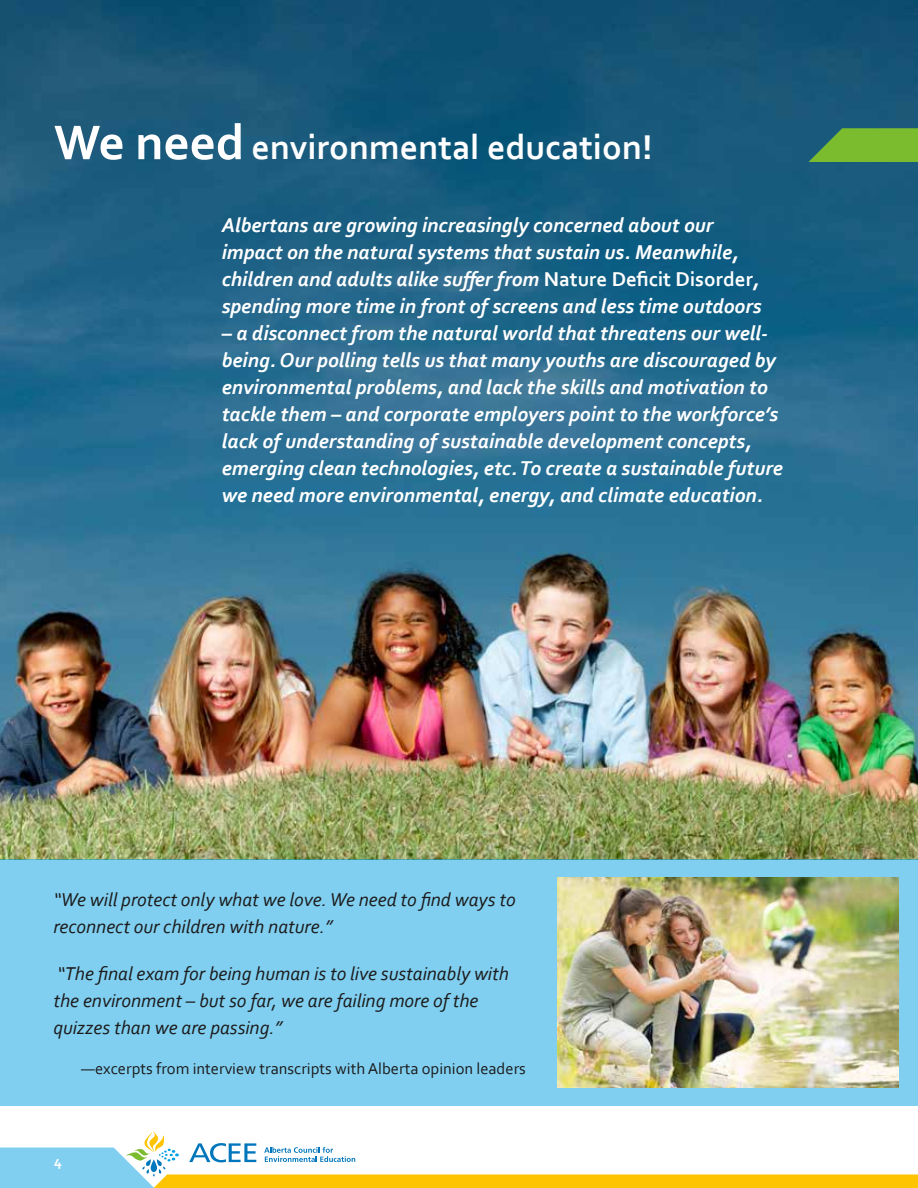
<style>
.page{position:relative;width:918px;height:1188px;background:#fff}
.page>*{position:absolute;margin:0;border:0;box-sizing:border-box;transform-origin:0 0}
.t1{font:700 36px "Corbel";color:#fff}
.t2{font:italic 700 21px/27px "Corbel";color:#fff}
.t3{font:italic 19.5px/27px "Corbel";color:#1c1b1b}
.t4{font:16.5px "Corbel";color:#1c1b1b}
.t5{font:700 15px "Corbel";color:#fff}
.s1{font-size:51px}
.s2{font-style:normal}
</style>
<div class="page">
<img style="left:0;top:0;width:918px;height:860px">
<svg style="left:808px;top:128px;width:110px;height:34px"></svg>
<div style="left:0;top:860px;width:918px;height:246px;background:#80cff1"></div>
<img style="left:557px;top:878px;width:342px;height:209px">
<svg style="left:0;top:1131px;width:918px;height:57px"></svg>
<h1 class="t1" style="left:54px;top:125px;width:600px"><span class="s1">We need</span> environmental education!</h1>
<p class="t2" style="left:222px;top:211px;width:541px">Albertans are growing increasingly concerned about our impact on the natural systems that sustain us. Meanwhile, children and adults alike suffer from <span class="s2">Nature Deficit Disorder</span>, spending more time in front of screens and less time outdoors</p>
<p class="t2" style="left:222px;top:319px;width:563px">– a disconnect from the natural world that threatens our well&shy;being. Our polling tells us that many youths are discouraged by environmental problems, and lack the skills and motivation to tackle them – and corporate employers point to the workforce’s lack of understanding of sustainable development concepts, emerging clean technologies, etc. To create a sustainable future we need more environmental, energy, and climate education.</p>
<p class="t3" style="left:53px;top:885px;width:464px">“We will protect only what we love. We need to find ways to reconnect our children with nature.”</p>
<p class="t3" style="left:53px;top:960px;width:457px">“The final exam for being human is to live sustainably with the environment – but so far, we are failing more of the quizzes than we are passing.”</p>
<p class="t4" style="left:81px;top:1058px;width:446px">—excerpts from interview transcripts with Alberta opinion leaders</p>
<p class="t5" style="left:54px;top:1152px;width:9px">4</p>
</div>
